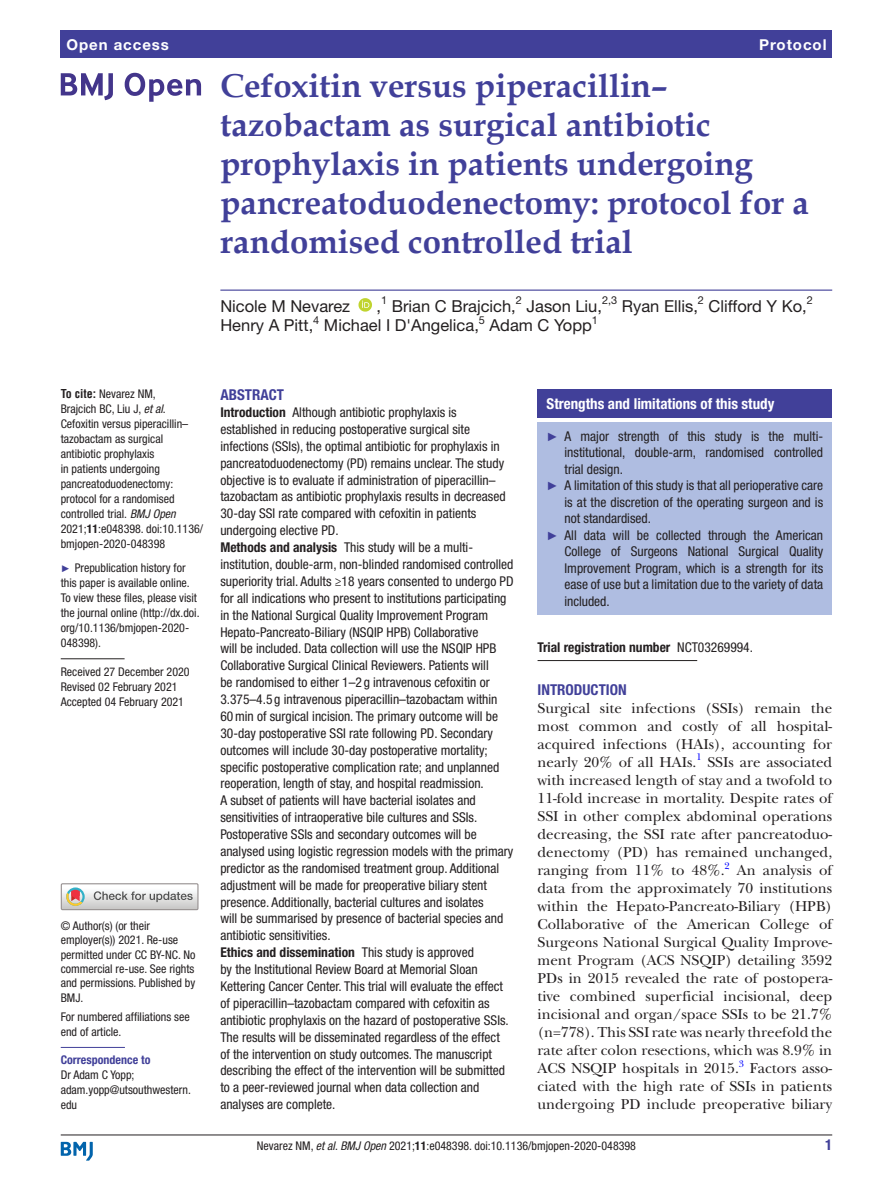
<style>
.page{position:relative;width:893px;height:1191px;background:#fff}
.page>*{position:absolute;margin:0;border:0;box-sizing:border-box;transform-origin:0 0}
.t1{font:700 33px/39px "Book Antiqua";color:#414099}
.t2{font:16.5px "Helvetica Neue LT Std";color:#231f20}
.t3{font:15px/18px "New Baskerville";color:#231f20;text-align:justify}
.t4{font:700 condensed 15px "Helvetica Neue LT Std";color:#fff}
.t5{font:700 condensed 15px "Helvetica Neue LT Std";color:#414099}
.t6{font:700 15px "Helvetica Neue LT Std";letter-spacing:.065em;color:#fff}
.t7{font:condensed 13.5px/16.8px "Helvetica Neue LT Std";color:#231f20}
.t8{font:700 condensed 13.5px "Helvetica Neue LT Std";color:#231f20}
.t9{font:condensed 12px/15px "Helvetica Neue LT Std";color:#231f20}
.t10{font:700 condensed 12px "Helvetica Neue LT Std";color:#414099}
.t11{font:10.95px "Helvetica Neue LT Std";color:#231f20}
.t12{font:9.9px "New Baskerville";color:#00f}
.s1{font-family:"Helvetica LT Std";font-weight:700}
.s2{font-style:italic}
.s3{font-weight:700}
.s4{font-family:"Arial";font-stretch:normal;font-size:9.75px;color:#414099}
.s5{font-family:"Arial";font-stretch:normal;font-size:12px;color:#414099}
.s6{font-weight:400}
</style>
<div class="page">
<hr style="left:61px;top:1134px;width:771px;height:1px;background:#231f20">
<svg style="left:61px;top:1141px;width:32px;height:19px"></svg>
<div style="left:61px;top:31px;width:771px;height:27px;background:#414099"></div>
<hr style="left:220px;top:289px;width:612px;height:2px;background:#414099">
<svg style="left:358px;top:298px;width:14px;height:14px"></svg>
<hr style="left:61px;top:658px;width:64px;height:1px;background:#231f20">
<hr style="left:61px;top:1047px;width:64px;height:1px;background:#414099">
<svg style="left:61px;top:73px;width:52px;height:27px"></svg>
<svg style="left:125px;top:73px;width:76px;height:29px"></svg>
<div style="left:61px;top:883px;width:138px;height:27px;border:1px solid #969090"></div>
<svg style="left:61px;top:883px;width:137px;height:26px"></svg>
<hr style="left:538px;top:660px;width:159px;height:1px;background:#231f20">
<div style="left:538px;top:389px;width:294px;height:29px;background:#414099"></div>
<div style="left:538px;top:422px;width:294px;height:193px;background:#afbde1"></div>
<p class="t6" style="left:66px;top:35px;width:104px">Open access</p>
<p class="t6" style="left:759px;top:35px;width:69px">Protocol</p>
<h1 class="t1" style="left:220px;top:66px;width:590px">Cefoxitin versus piperacillin– tazobactam as surgical antibiotic prophylaxis in patients undergoing pancreatoduodenectomy: protocol for a randomised controlled trial</h1>
<p class="t11" style="left:381px;top:294px;width:8px">1</p>
<p class="t2" style="left:392px;top:296px;width:126px">Brian C Brajcich,</p>
<p class="t11" style="left:516px;top:294px;width:8px">2</p>
<p class="t2" style="left:527px;top:296px;width:77px">Jason Liu,</p>
<p class="t11" style="left:602px;top:294px;width:17px">2,3</p>
<p class="t2" style="left:622px;top:296px;width:78px">Ryan Ellis,</p>
<p class="t11" style="left:698px;top:294px;width:8px">2</p>
<p class="t2" style="left:709px;top:296px;width:100px">Clifford Y Ko,</p>
<p class="t11" style="left:807px;top:294px;width:8px">2</p>
<p class="t2" style="left:220px;top:296px;width:131px">Nicole M Nevarez</p>
<p class="t2" style="left:377px;top:296px;width:6px">,</p>
<p class="t2" style="left:220px;top:315px;width:94px">Henry A Pitt,</p>
<p class="t11" style="left:313px;top:313px;width:8px">4</p>
<p class="t2" style="left:324px;top:315px;width:156px">Michael I D'Angelica,</p>
<p class="t11" style="left:479px;top:313px;width:8px">5</p>
<p class="t2" style="left:490px;top:315px;width:104px">Adam C Yopp</p>
<p class="t11" style="left:592px;top:313px;width:8px">1</p>
<p class="t9" style="left:61px;top:386px;width:144px"><span class="s1">To cite:</span> Nevarez NM,<br>Brajcich BC, Liu J, <span class="s2">et al</span>.<br>Cefoxitin versus piperacillin– tazobactam as surgical antibiotic prophylaxis<br>in patients undergoing pancreatoduodenectomy: protocol for a randomised controlled trial. <span class="s2">BMJ Open<br></span>2021;<span class="s3">11</span>:e048398. doi:10.1136/ bmjopen-2020-048398</p>
<p class="t9" style="left:61px;top:560px;width:140px"><span class="s4">►</span> Prepublication history for this paper is available online.<br>To view these files, please visit the journal online (http://dx.doi. org/10.1136/bmjopen-2020-<br>048398).</p>
<p class="t9" style="left:61px;top:664px;width:130px">Received 27 December 2020<br>Revised 02 February 2021<br>Accepted 04 February 2021</p>
<p class="t9" style="left:61px;top:918px;width:136px;line-height:14.4px">© Author(s) (or their employer(s)) 2021. Re-use permitted under CC BY-NC. No commercial re-use. See rights and permissions. Published by<br>BMJ.</p>
<p class="t9" style="left:61px;top:1009px;width:130px">For numbered affiliations see end of article.</p>
<p class="t10" style="left:61px;top:1052px;width:91px">Correspondence to</p>
<p class="t9" style="left:61px;top:1067px;width:132px">Dr Adam C Yopp; adam.yopp@utsouthwestern. edu</p>
<p class="t5" style="left:220px;top:386px;width:65px">ABSTRACT</p>
<p class="t7" style="left:220px;top:404px;width:295px"><span class="s3">Introduction</span> Although antibiotic prophylaxis is established in reducing postoperative surgical site infections (SSIs), the optimal antibiotic for prophylaxis in pancreatoduodenectomy (PD) remains unclear. The study objective is to evaluate if administration of piperacillin– tazobactam as antibiotic prophylaxis results in decreased 30-day SSI rate compared with cefoxitin in patients undergoing elective PD.<br><span class="s3">Methods and analysis</span> This study will be a multi&shy;institution, double-arm, non-blinded randomised controlled superiority trial. Adults ≥18 years consented to undergo PD for all indications who present to institutions participating in the National Surgical Quality Improvement Program Hepato-Pancreato-Biliary (NSQIP HPB) Collaborative<br>will be included. Data collection will use the NSQIP HPB Collaborative Surgical Clinical Reviewers. Patients will<br>be randomised to either 1–2 g intravenous cefoxitin or 3.375–4.5 g intravenous piperacillin–tazobactam within 60min of surgical incision. The primary outcome will be 30-day postoperative SSI rate following PD. Secondary outcomes will include 30-day postoperative mortality; specific postoperative complication rate; and unplanned reoperation, length of stay, and hospital readmission.<br>A subset of patients will have bacterial isolates and sensitivities of intraoperative bile cultures and SSIs.<br>Postoperative SSIs and secondary outcomes will be analysed using logistic regression models with the primary predictor as the randomised treatment group. Additional adjustment will be made for preoperative biliary stent presence. Additionally, bacterial cultures and isolates<br>will be summarised by presence of bacterial species and antibiotic sensitivities.<br><span class="s3">Ethics and dissemination</span> This study is approved<br>by the Institutional Review Board at Memorial Sloan Kettering Cancer Center. This trial will evaluate the effect of piperacillin–tazobactam compared with cefoxitin as antibiotic prophylaxis on the hazard of postoperative SSIs.<br>The results will be disseminated regardless of the effect<br>of the intervention on study outcomes. The manuscript describing the effect of the intervention will be submitted to a peer-reviewed journal when data collection and analyses are complete.</p>
<p class="t4" style="left:547px;top:395px;width:229px">Strengths and limitations of this study</p>
<p class="t7" style="left:547px;top:427px;width:278px"><span class="s5">►</span> A major strength of this study is the multi-</p>
<p class="t7" style="left:565px;top:444px;width:260px">institutional, double-arm, randomised controlled</p>
<p class="t7" style="left:565px;top:460px;width:60px">trial design.</p>
<p class="t7" style="left:547px;top:477px;width:278px"><span class="s5">►</span> A limitation of this study is that all perioperative care</p>
<p class="t7" style="left:565px;top:493px;width:260px">is at the discretion of the operating surgeon and is</p>
<p class="t7" style="left:565px;top:510px;width:88px">not standardised.</p>
<p class="t7" style="left:547px;top:526px;width:278px"><span class="s5">►</span> All data will be collected through the American</p>
<p class="t7" style="left:565px;top:543px;width:260px">College of Surgeons National Surgical Quality</p>
<p class="t7" style="left:565px;top:559px;width:260px">Improvement Program, which is a strength for its</p>
<p class="t7" style="left:565px;top:576px;width:260px">ease of use but a limitation due to the variety of data</p>
<p class="t7" style="left:565px;top:592px;width:47px">included.</p>
<p class="t8" style="left:538px;top:638px;width:217px">Trial registration number <span class="s6">NCT03269994.</span></p>
<p class="t5" style="left:538px;top:681px;width:91px">INTRODUCTION</p>
<p class="t3" style="left:538px;top:699px;width:296px">Surgical site infections (SSIs) remain the most common and costly of all hospital&shy;acquired infections (HAIs), accounting for nearly 20% of all HAIs.</p>
<p class="t12" style="left:696px;top:751px;width:7px">1</p>
<p class="t3" style="left:538px;top:753px;width:296px;text-indent:170px">SSIs are associated with increased length of stay and a twofold to 11-fold increase in mortality. Despite rates of SSI in other complex abdominal operations decreasing, the SSI rate after pancreatoduo&shy;denectomy (PD) has remained unchanged, ranging from 11% to 48%.</p>
<p class="t12" style="left:725px;top:859px;width:7px">2</p>
<p class="t3" style="left:538px;top:861px;width:296px;text-indent:199px">An analysis of data from the approximately 70 institutions within the Hepato-Pancreato-Biliary (HPB)<br>Collaborative of the American College of Surgeons National Surgical Quality Improve&shy;ment Program (ACS NSQIP) detailing 3592<br>PDs in 2015 revealed the rate of postopera&shy;tive combined superficial incisional, deep incisional and organ/space SSIs to be 21.7% (n=778). This SSI rate was nearly threefold the rate after colon resections, which was 8.9% in ACS NSQIP hospitals in 2015.<sup>3</sup> Factors asso&shy;ciated with the high rate of SSIs in patients undergoing PD include preoperative biliary</p>
<p class="t9" style="left:257px;top:1137px;width:381px">Nevarez NM, <span class="s2">et al</span>. <span class="s2">BMJ Open</span> 2021;<span class="s3">11</span>:e048398. doi:10.1136/bmjopen-2020-048398</p>
<p class="t5" style="left:825px;top:1135px;width:9px">1</p>
</div>
